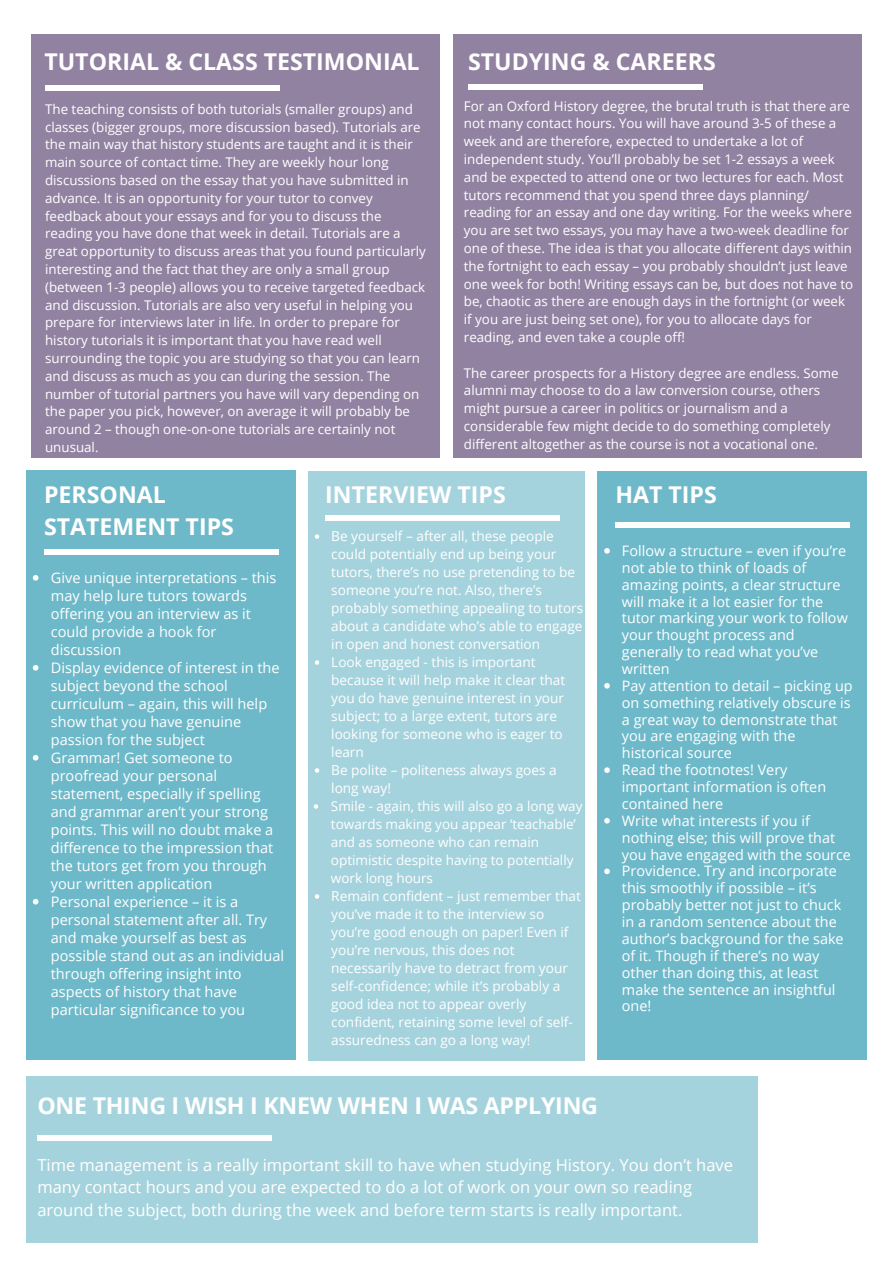
<style>
.page{position:relative;width:893px;height:1264px;background:#fff}
.page>*{position:absolute;margin:0;border:0;box-sizing:border-box;transform-origin:0 0}
.t1{font:700 23.1px/31.5px "Open Sans";color:#fff}
.t2{font:16.5px/22.5px "Open Sans";color:#fff}
.t3{font:14.55px/18px "Open Sans";color:#fff}
.t4{font:14.4px/16.8px "Open Sans";color:#fff}
.t5{font:13.65px/18px "Open Sans";color:#fff}
.t6{font:13.5px/18px "Open Sans";color:#fff}
.t7{font:13.35px/17.9px "Open Sans";color:#fff}
</style>
<div class="page">
<div style="left:26px;top:1076px;width:731px;height:166px;background:#a5d3dd"></div>
<div style="left:26px;top:470px;width:269px;height:590px;background:#6eb9c9"></div>
<div style="left:44px;top:549px;width:234px;height:5px;background:#fff"></div>
<svg style="left:33px;top:575px;width:5px;height:5px"></svg>
<svg style="left:33px;top:665px;width:5px;height:5px"></svg>
<svg style="left:33px;top:755px;width:5px;height:5px"></svg>
<svg style="left:33px;top:898px;width:5px;height:6px"></svg>
<div style="left:597px;top:471px;width:269px;height:588px;background:#6eb9c9"></div>
<div style="left:308px;top:471px;width:277px;height:589px;background:#a5d3dd"></div>
<div style="left:615px;top:522px;width:234px;height:5px;background:#fff"></div>
<div style="left:325px;top:515px;width:234px;height:6px;background:#fff"></div>
<svg style="left:604px;top:548px;width:5px;height:5px"></svg>
<svg style="left:604px;top:683px;width:5px;height:5px"></svg>
<svg style="left:604px;top:767px;width:5px;height:6px"></svg>
<svg style="left:604px;top:818px;width:5px;height:5px"></svg>
<svg style="left:604px;top:868px;width:5px;height:6px"></svg>
<svg style="left:315px;top:534px;width:4px;height:5px"></svg>
<svg style="left:315px;top:660px;width:4px;height:4px"></svg>
<svg style="left:315px;top:768px;width:4px;height:4px"></svg>
<svg style="left:313px;top:804px;width:5px;height:4px"></svg>
<svg style="left:315px;top:894px;width:4px;height:4px"></svg>
<div style="left:37px;top:1134px;width:234px;height:6px;background:#fff"></div>
<div style="left:31px;top:34px;width:408px;height:423px;background:#9282a1"></div>
<div style="left:45px;top:85px;width:234px;height:6px;background:#fff"></div>
<div style="left:454px;top:34px;width:408px;height:423px;background:#9282a1"></div>
<div style="left:468px;top:85px;width:234px;height:5px;background:#fff"></div>
<p class="t1" style="left:44px;top:46px;width:377px">TUTORIAL &amp; CLASS TESTIMONIAL</p>
<p class="t1" style="left:43px;top:54px;width:278px">TUTORIAL TESTIMONIAL</p>
<p class="t7" style="left:45px;top:100px;width:382px">The teaching consists of both tutorials (smaller groups) and classes (bigger groups, more discussion based). Tutorials are the main way that history students are taught and it is their main source of contact time. They are weekly hour long discussions based on the essay that you have submitted in advance. It is an opportunity for your tutor to convey feedback about your essays and for you to discuss the reading you have done that week in detail. Tutorials are a great opportunity to discuss areas that you found particularly interesting and the fact that they are only a small group (between 1-3 people) allows you to receive targeted feedback and discussion. Tutorials are also very useful in helping you prepare for interviews later in life. In order to prepare for history tutorials it is important that you have read well surrounding the topic you are studying so that you can learn and discuss as much as you can during the session. The number of tutorial partners you have will vary depending on the paper you pick, however, on average it will probably be around 2 – though one-on-one tutorials are certainly not unusual.</p>
<p class="t1" style="left:468px;top:45px;width:249px">STUDYING &amp; CAREERS</p>
<p class="t7" style="left:464px;top:96px;width:390px">For an Oxford History degree, the brutal truth is that there are not many contact hours. You will have around 3-5 of these a week and are therefore, expected to undertake a lot of independent study. You’ll probably be set 1-2 essays a week and be expected to attend one or two lectures for each. Most tutors recommend that you spend three days planning/ reading for an essay and one day writing. For the weeks where you are set two essays, you may have a two-week deadline for one of these. The idea is that you allocate different days within the fortnight to each essay – you probably shouldn’t just leave one week for both! Writing essays can be, but does not have to be, chaotic as there are enough days in the fortnight (or week if you are just being set one), for you to allocate days for reading, and even take a couple off!</p>
<p class="t7" style="left:464px;top:363px;width:376px">The career prospects for a History degree are endless. Some alumni may choose to do a law conversion course, others might pursue a career in politics or journalism and a considerable few might decide to do something completely different altogether as the course is not a vocational one.</p>
<p class="t1" style="left:44px;top:478px;width:191px">PERSONAL<br>STATEMENT TIPS</p>
<p class="t3" style="left:51px;top:568px;width:227px">Give unique interpretations – this may help lure tutors towards offering you an interview as it could provide a hook for discussion</p>
<p class="t3" style="left:51px;top:658px;width:230px">Display evidence of interest in the subject beyond the school curriculum – again, this will help show that you have genuine passion for the subject</p>
<p class="t3" style="left:51px;top:748px;width:224px">Grammar! Get someone to proofread your personal statement, especially if spelling and grammar aren’t your strong points. This will no doubt make a difference to the impression that the tutors get from you through your written application</p>
<p class="t3" style="left:51px;top:892px;width:235px">Personal experience – it is a personal statement after all. Try and make yourself as best as possible stand out as an individual through offering insight into aspects of history that have particular significance to you</p>
<p class="t1" style="left:325px;top:478px;width:182px">INTERVIEW TIPS</p>
<p class="t1" style="left:615px;top:478px;width:103px">HAT TIPS</p>
<p class="t5" style="left:331px;top:527px;width:253px">Be yourself – after all, these people could potentially end up being your tutors, there’s no use pretending to be someone you’re not. Also, there’s probably something appealing to tutors about a candidate who’s able to engage in open and honest conversation</p>
<p class="t5" style="left:331px;top:652px;width:235px">Look engaged - this is important because it will help make it clear that you do have genuine interest in your subject; to a large extent, tutors are looking for someone who is eager to learn</p>
<p class="t5" style="left:331px;top:760px;width:227px">Be polite – politeness always goes a long way!</p>
<p class="t6" style="left:331px;top:796px;width:253px">Smile - again, this will also go a long way towards making you appear ‘teachable’ and as someone who can remain optimistic despite having to potentially work long hours</p>
<p class="t5" style="left:331px;top:886px;width:251px">Remain confident – just remember that you’ve made it to the interview so you’re good enough on paper! Even if you’re nervous, this does not necessarily have to detract from your self-confidence; while it’s probably a good idea not to appear overly confident, retaining some level of self&shy;assuredness can go a long way!</p>
<p class="t4" style="left:622px;top:542px;width:227px">Follow a structure – even if you’re not able to think of loads of amazing points, a clear structure will make it a lot easier for the tutor marking your work to follow your thought process and generally to read what you’ve written</p>
<p class="t4" style="left:622px;top:677px;width:232px">Pay attention to detail – picking up on something relatively obscure is a great way to demonstrate that you are engaging with the historical source</p>
<p class="t4" style="left:622px;top:761px;width:206px">Read the footnotes! Very important information is often contained here</p>
<p class="t4" style="left:622px;top:811px;width:230px">Write what interests if you if nothing else; this will prove that you have engaged with the source</p>
<p class="t4" style="left:622px;top:862px;width:223px">Providence. Try and incorporate this smoothly if possible – it’s probably better not just to chuck in a random sentence about the author’s background for the sake of it. Though if there’s no way other than doing this, at least make the sentence an insightful one!</p>
<p class="t1" style="left:37px;top:1089px;width:562px">ONE THING I WISH I KNEW WHEN I WAS APPLYING</p>
<p class="t2" style="left:37px;top:1153px;width:697px">Time management is a really important skill to have when studying History. You don’t have many contact hours and you are expected to do a lot of work on your own so reading around the subject, both during the week and before term starts is really important.</p>
</div>
